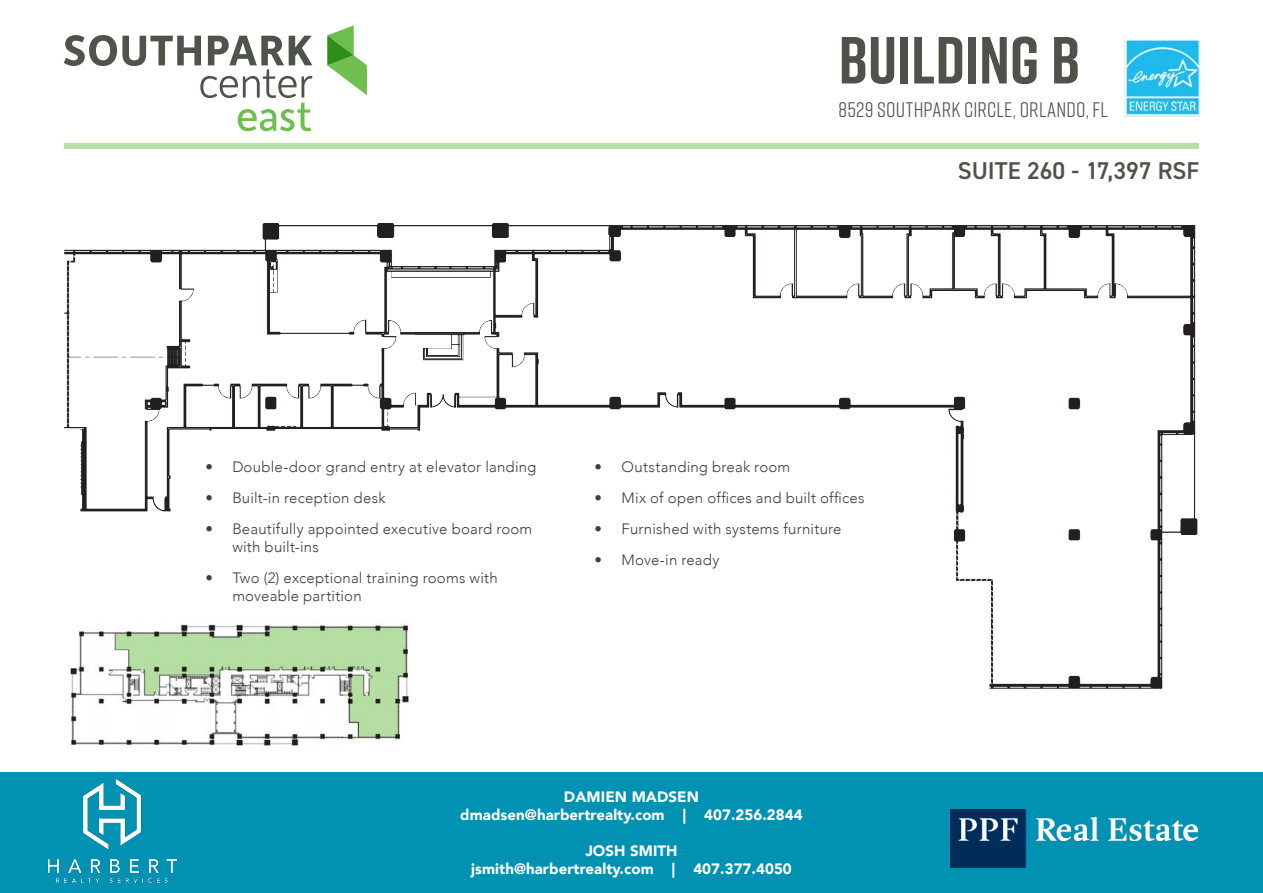
<style>
.page{position:relative;width:1263px;height:893px;background:#fff}
.page>*{position:absolute;margin:0;border:0;box-sizing:border-box;transform-origin:0 0}
.t1{font:700 66.45px "Rift";letter-spacing:-.01em;color:#4e524a}
.t2{font:600 24.3px "DIN2014";color:#4e524a}
.t3{font:21px "Rift";letter-spacing:.01em;color:#4e524a}
.t4{font:300 15px/18px "Avenir";letter-spacing:.015em;color:#3e3e3f}
.t5{font:900 15px/18px "Avenir";letter-spacing:.005em;color:#fff;text-align:center}
</style>
<div class="page">
<img style="left:64px;top:223px;width:1134px;height:466px">
<img style="left:67px;top:622px;width:346px;height:124px">
<div style="left:0;top:773px;width:1263px;height:120px;background:#0091b3"></div>
<img style="left:39px;top:772px;width:146px;height:111px">
<img style="left:950px;top:809px;width:247px;height:59px">
<svg style="left:64px;top:35px;width:248px;height:96px"></svg>
<svg style="left:327px;top:25px;width:40px;height:70px"></svg>
<div style="left:64px;top:143px;width:1135px;height:6px;background:#b5dfa5"></div>
<img style="left:1124px;top:40px;width:75px;height:77px">
<p class="t1" style="left:838px;top:13px;width:243px">BUILDING b</p>
<p class="t3" style="left:838px;top:95px;width:271px">8529 SOUTHPARK CIRCLE, ORLANDO, FL</p>
<p class="t2" style="left:958px;top:155px;width:243px">SUITE 260 - 17,397 RSF</p>
<p class="t4" style="left:205px;top:458px;width:333px">• Double-door grand entry at elevator landing</p>
<p class="t4" style="left:205px;top:489px;width:182px">• Built-in reception desk</p>
<p class="t4" style="left:232px;top:520px;width:302px;text-indent:-27px">• Beautifully appointed executive board room with built-ins</p>
<p class="t4" style="left:232px;top:568px;width:267px;text-indent:-27px">• Two (2) exceptional training rooms with moveable partition</p>
<p class="t4" style="left:595px;top:458px;width:197px">• Outstanding break room</p>
<p class="t4" style="left:595px;top:489px;width:272px">• Mix of open offices and built offices</p>
<p class="t4" style="left:595px;top:520px;width:248px">• Furnished with systems furniture</p>
<p class="t4" style="left:595px;top:550px;width:126px">• Move-in ready</p>
<p class="t5" style="left:460px;top:787px;width:344px">DAMIEN MADSEN dmadsen@harbertrealty.com | 407.256.2844</p>
<p class="t5" style="left:471px;top:841px;width:322px">JOSH SMITH<br>jsmith@harbertrealty.com | 407.377.4050</p>
</div>
